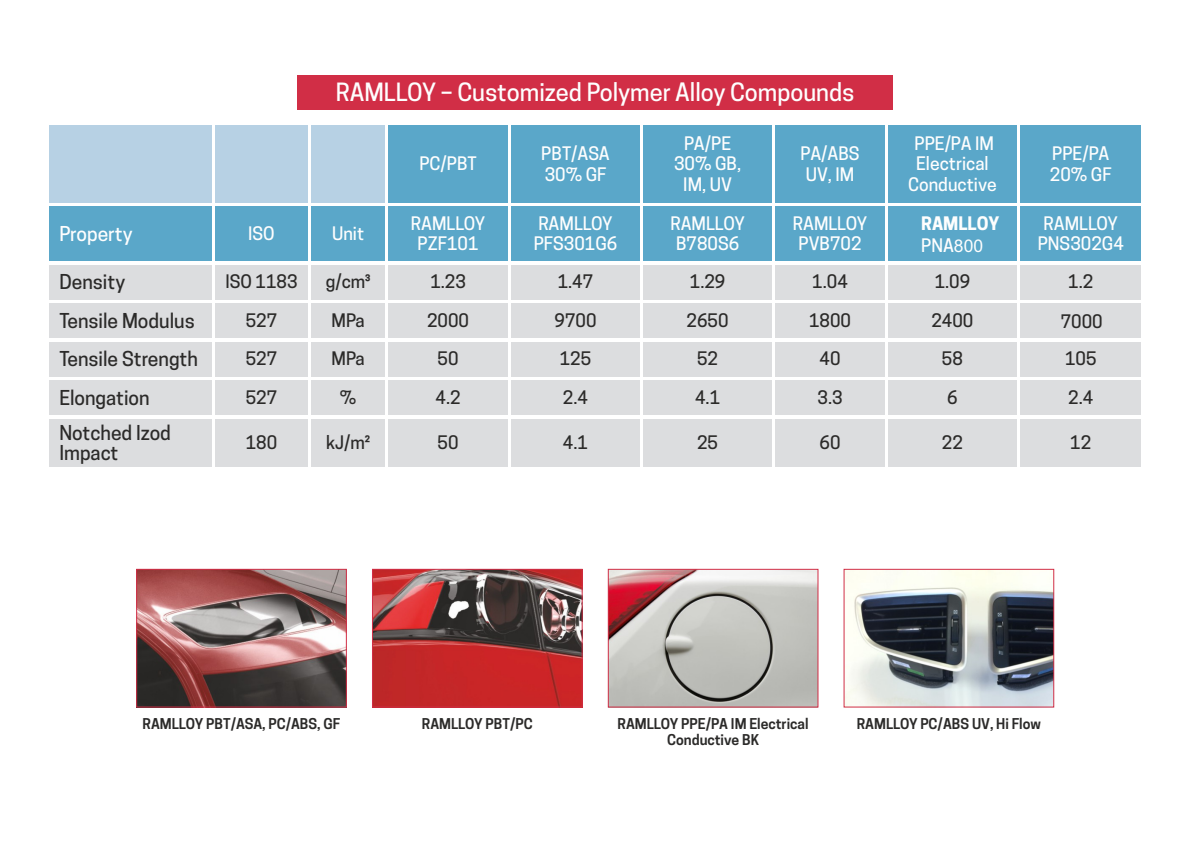
<style>
.page{position:relative;width:1191px;height:844px;background:#fff}
.page>*{position:absolute;margin:0;border:0;box-sizing:border-box;transform-origin:0 0}
.t1{font:23.62px "Coo Hew";color:#fefefe}
.t2{font:19.25px/20.3px "Coo Hew";color:#2b2a29}
.t3{font:19.25px "Coo Hew";color:#fefefe}
.t4{font:17.5px/20.7px "Coo Hew";color:#fefefe;text-align:center}
.t5{font:500 17.5px "Cooper Hewitt";color:#2b2a29}
.t6{font:700 17.5px "Cooper Hewitt";color:#fefefe}
.t7{font:600 14px/16.4px "Cooper Hewitt";color:#2b2a29;text-align:center}
.s1{font-family:"Arial"}
</style>
<div class="page">
<div style="left:297px;top:75px;width:596px;height:35px;background:#d12e46"></div>
<div style="left:49px;top:125px;width:163px;height:77px;background:#b7d1e4"></div>
<div style="left:215px;top:125px;width:93px;height:77px;background:#b7d1e4"></div>
<div style="left:311px;top:125px;width:74px;height:77px;background:#b7d1e4"></div>
<div style="left:388px;top:125px;width:119px;height:77px;background:#5aa7c9"></div>
<div style="left:511px;top:125px;width:129px;height:77px;background:#5aa7c9"></div>
<div style="left:643px;top:125px;width:129px;height:77px;background:#5aa7c9"></div>
<div style="left:775px;top:125px;width:109px;height:77px;background:#5aa7c9"></div>
<div style="left:888px;top:125px;width:128px;height:77px;background:#5aa7c9"></div>
<div style="left:1020px;top:125px;width:121px;height:77px;background:#5aa7c9"></div>
<div style="left:49px;top:206px;width:163px;height:55px;background:#5aa7c9"></div>
<div style="left:215px;top:206px;width:93px;height:55px;background:#5aa7c9"></div>
<div style="left:311px;top:206px;width:74px;height:55px;background:#5aa7c9"></div>
<div style="left:388px;top:206px;width:119px;height:55px;background:#5aa7c9"></div>
<div style="left:511px;top:206px;width:129px;height:55px;background:#5aa7c9"></div>
<div style="left:643px;top:206px;width:129px;height:55px;background:#5aa7c9"></div>
<div style="left:775px;top:206px;width:109px;height:55px;background:#5aa7c9"></div>
<div style="left:888px;top:206px;width:128px;height:55px;background:#5aa7c9"></div>
<div style="left:1020px;top:206px;width:121px;height:55px;background:#5aa7c9"></div>
<div style="left:49px;top:265px;width:163px;height:34px;background:#dcdddf"></div>
<div style="left:215px;top:265px;width:93px;height:34px;background:#dcdddf"></div>
<div style="left:311px;top:265px;width:74px;height:34px;background:#dcdddf"></div>
<div style="left:388px;top:265px;width:119px;height:34px;background:#dcdddf"></div>
<div style="left:511px;top:265px;width:129px;height:34px;background:#dcdddf"></div>
<div style="left:643px;top:265px;width:129px;height:34px;background:#dcdddf"></div>
<div style="left:775px;top:265px;width:109px;height:34px;background:#dcdddf"></div>
<div style="left:888px;top:265px;width:128px;height:34px;background:#dcdddf"></div>
<div style="left:1020px;top:265px;width:121px;height:34px;background:#dcdddf"></div>
<div style="left:49px;top:342px;width:163px;height:34px;background:#dcdddf"></div>
<div style="left:215px;top:342px;width:93px;height:34px;background:#dcdddf"></div>
<div style="left:311px;top:342px;width:74px;height:34px;background:#dcdddf"></div>
<div style="left:388px;top:342px;width:119px;height:34px;background:#dcdddf"></div>
<div style="left:511px;top:342px;width:129px;height:34px;background:#dcdddf"></div>
<div style="left:643px;top:342px;width:129px;height:34px;background:#dcdddf"></div>
<div style="left:775px;top:342px;width:109px;height:34px;background:#dcdddf"></div>
<div style="left:888px;top:342px;width:128px;height:34px;background:#dcdddf"></div>
<div style="left:1020px;top:342px;width:121px;height:34px;background:#dcdddf"></div>
<div style="left:49px;top:303px;width:163px;height:35px;background:#dcdddf"></div>
<div style="left:215px;top:303px;width:93px;height:35px;background:#dcdddf"></div>
<div style="left:311px;top:303px;width:74px;height:35px;background:#dcdddf"></div>
<div style="left:388px;top:303px;width:119px;height:35px;background:#dcdddf"></div>
<div style="left:511px;top:303px;width:129px;height:35px;background:#dcdddf"></div>
<div style="left:643px;top:303px;width:129px;height:35px;background:#dcdddf"></div>
<div style="left:775px;top:303px;width:109px;height:35px;background:#dcdddf"></div>
<div style="left:888px;top:303px;width:128px;height:35px;background:#dcdddf"></div>
<div style="left:1020px;top:303px;width:121px;height:35px;background:#dcdddf"></div>
<div style="left:49px;top:380px;width:163px;height:35px;background:#dcdddf"></div>
<div style="left:215px;top:380px;width:93px;height:35px;background:#dcdddf"></div>
<div style="left:311px;top:380px;width:74px;height:35px;background:#dcdddf"></div>
<div style="left:388px;top:380px;width:119px;height:35px;background:#dcdddf"></div>
<div style="left:511px;top:380px;width:129px;height:35px;background:#dcdddf"></div>
<div style="left:643px;top:380px;width:129px;height:35px;background:#dcdddf"></div>
<div style="left:775px;top:380px;width:109px;height:35px;background:#dcdddf"></div>
<div style="left:888px;top:380px;width:128px;height:35px;background:#dcdddf"></div>
<div style="left:1020px;top:380px;width:121px;height:35px;background:#dcdddf"></div>
<div style="left:49px;top:419px;width:163px;height:47px;background:#dcdddf"></div>
<div style="left:215px;top:419px;width:93px;height:47px;background:#dcdddf"></div>
<div style="left:311px;top:419px;width:74px;height:47px;background:#dcdddf"></div>
<div style="left:388px;top:419px;width:119px;height:47px;background:#dcdddf"></div>
<div style="left:511px;top:419px;width:129px;height:47px;background:#dcdddf"></div>
<div style="left:643px;top:419px;width:129px;height:47px;background:#dcdddf"></div>
<div style="left:775px;top:419px;width:109px;height:47px;background:#dcdddf"></div>
<div style="left:888px;top:419px;width:128px;height:47px;background:#dcdddf"></div>
<div style="left:1020px;top:419px;width:121px;height:47px;background:#dcdddf"></div>
<img style="left:374px;top:570px;width:206px;height:135px">
<div style="left:372px;top:568px;width:210px;height:139px;border:1px solid #d12e46"></div>
<img style="left:138px;top:570px;width:207px;height:135px">
<div style="left:136px;top:568px;width:211px;height:139px;border:1px solid #d12e46"></div>
<img style="left:610px;top:570px;width:206px;height:135px">
<div style="left:608px;top:568px;width:210px;height:139px;border:1px solid #d12e46"></div>
<img style="left:845px;top:570px;width:207px;height:135px">
<div style="left:843px;top:568px;width:211px;height:139px;border:1px solid #d12e46"></div>
<h1 class="t1" style="left:336px;top:83px;width:520px">RAMLLOY – Customized Polymer Alloy Compounds</h1>
<p class="t4" style="left:419px;top:156px;width:59px">PC/PBT</p>
<p class="t4" style="left:541px;top:145px;width:70px;text-align:left">PBT/ASA<br>30% GF</p>
<p class="t4" style="left:674px;top:135px;width:69px">PA/PE<br>30% GB,<br>IM, UV</p>
<p class="t4" style="left:800px;top:145px;width:61px">PA/ABS<br>UV, IM</p>
<p class="t4" style="left:908px;top:135px;width:90px">PPE/PA IM<br>Electrical<br>Conductive</p>
<p class="t4" style="left:1050px;top:145px;width:63px;text-align:left">PPE/PA<br>20% GF</p>
<p class="t3" style="left:59px;top:226px;width:75px">Property</p>
<p class="t4" style="left:248px;top:225px;width:28px">ISO</p>
<p class="t4" style="left:332px;top:225px;width:34px">Unit</p>
<p class="t4" style="left:411px;top:215px;width:76px">RAMLLOY<br>PZF101</p>
<p class="t4" style="left:533px;top:215px;width:85px;text-align:left">RAMLLOY<br>PFS301G6</p>
<p class="t4" style="left:670px;top:215px;width:76px">RAMLLOY<br>B780S6</p>
<p class="t4" style="left:793px;top:215px;width:76px">RAMLLOY<br>PVB702</p>
<p class="t6" style="left:921px;top:213px;width:80px">RAMLLOY</p>
<p class="t4" style="left:921px;top:237px;width:63px">PNA<span class="s1">800</span></p>
<p class="t4" style="left:1037px;top:215px;width:88px">RAMLLOY<br>PNS302G4</p>
<p class="t2" style="left:59px;top:274px;width:67px">Density</p>
<p class="t5" style="left:225px;top:275px;width:74px">ISO 1183</p>
<p class="t5" style="left:326px;top:275px;width:46px">g/cm³</p>
<p class="t5" style="left:430px;top:275px;width:37px">1.23</p>
<p class="t5" style="left:558px;top:275px;width:37px">1.47</p>
<p class="t5" style="left:690px;top:275px;width:37px">1.29</p>
<p class="t5" style="left:812px;top:275px;width:37px">1.04</p>
<p class="t5" style="left:934px;top:275px;width:37px">1.09</p>
<p class="t5" style="left:1068px;top:275px;width:27px">1.2</p>
<p class="t2" style="left:59px;top:313px;width:137px">Tensile Modulus</p>
<p class="t5" style="left:246px;top:313px;width:33px">527</p>
<p class="t5" style="left:331px;top:313px;width:35px">MPa</p>
<p class="t5" style="left:427px;top:313px;width:43px">2000</p>
<p class="t5" style="left:554px;top:313px;width:43px">9700</p>
<p class="t5" style="left:686px;top:313px;width:43px">2650</p>
<p class="t5" style="left:809px;top:313px;width:43px">1800</p>
<p class="t5" style="left:931px;top:313px;width:43px">2400</p>
<p class="t5" style="left:1060px;top:314px;width:43px">7000</p>
<p class="t2" style="left:59px;top:351px;width:140px">Tensile Strength</p>
<p class="t5" style="left:246px;top:352px;width:33px">527</p>
<p class="t5" style="left:331px;top:352px;width:35px">MPa</p>
<p class="t5" style="left:437px;top:352px;width:22px">50</p>
<p class="t5" style="left:560px;top:352px;width:33px">125</p>
<p class="t5" style="left:697px;top:352px;width:22px">52</p>
<p class="t5" style="left:819px;top:352px;width:22px">40</p>
<p class="t5" style="left:942px;top:352px;width:22px">58</p>
<p class="t5" style="left:1065px;top:352px;width:33px">105</p>
<p class="t2" style="left:59px;top:390px;width:92px">Elongation</p>
<p class="t5" style="left:246px;top:390px;width:33px">527</p>
<p class="t5" style="left:340px;top:390px;width:18px">%</p>
<p class="t5" style="left:435px;top:390px;width:27px">4.2</p>
<p class="t5" style="left:563px;top:390px;width:27px">2.4</p>
<p class="t5" style="left:695px;top:390px;width:27px">4.1</p>
<p class="t5" style="left:817px;top:390px;width:27px">3.3</p>
<p class="t5" style="left:947px;top:390px;width:12px">6</p>
<p class="t5" style="left:1068px;top:390px;width:27px">2.4</p>
<p class="t2" style="left:59px;top:424px;width:113px">Notched Izod<br>Impact</p>
<p class="t5" style="left:246px;top:435px;width:33px">180</p>
<p class="t5" style="left:326px;top:435px;width:46px">kJ/m²</p>
<p class="t5" style="left:437px;top:435px;width:22px">50</p>
<p class="t5" style="left:563px;top:435px;width:27px">4.1</p>
<p class="t5" style="left:697px;top:435px;width:22px">25</p>
<p class="t5" style="left:819px;top:435px;width:22px">60</p>
<p class="t5" style="left:942px;top:435px;width:22px">22</p>
<p class="t5" style="left:1070px;top:435px;width:22px">12</p>
<p class="t7" style="left:143px;top:717px;width:199px">RAMLLOY PBT/ASA, PC/ABS, GF</p>
<p class="t7" style="left:422px;top:717px;width:112px">RAMLLOY PBT/PC</p>
<p class="t7" style="left:617px;top:717px;width:192px">RAMLLOY PPE/PA IM Electrical<br>Conductive BK</p>
<p class="t7" style="left:857px;top:717px;width:185px">RAMLLOY PC/ABS UV, Hi Flow</p>
</div>
